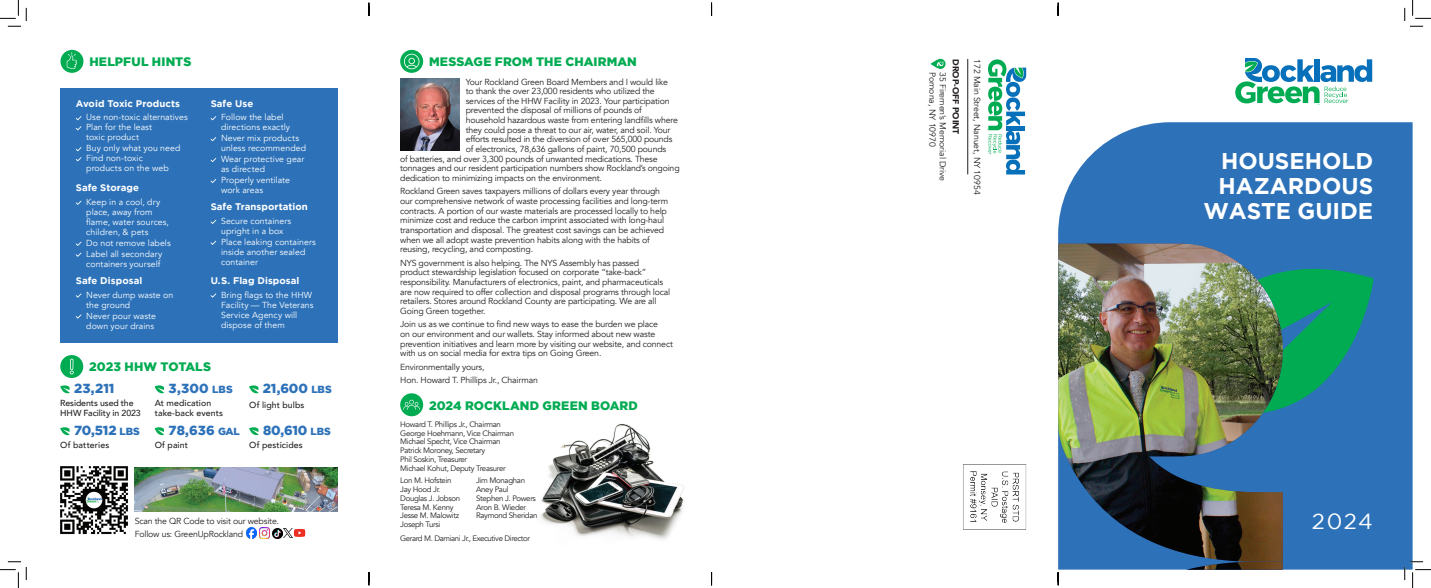
<style>
.page{position:relative;width:1431px;height:588px;background:#fff}
.page>*{position:absolute;margin:0;border:0;box-sizing:border-box;transform-origin:0 0}
.t1{font:700 22.75px/25.4px "Gotham";color:#fff;text-align:right}
.t2{font:21.88px "Gotham";color:#fff}
.Body{font:900 13.12px "Gotham";letter-spacing:-.005em;color:#2d72b9}
.Body-2{font:900 12.25px "Gotham";letter-spacing:.005em;color:#00ab51}
.Helpful_hints{font:700 9.62px "Gotham";letter-spacing:.005em;color:#fff}
.Body-3{font:8.75px/9.6px "Avenir";letter-spacing:-.02em;color:#231f20}
.Paragraph_Style_4{font:8.75px/10.1px "Avenir";letter-spacing:.005em;color:#fff}
.Body-4{font:500 8.75px/10.3px "Avenir";letter-spacing:.005em;color:#231f20}
.t3{font:900 8.75px "Avenir";color:#231f20}
.Body-5{font:7.88px/8.8px "Avenir";letter-spacing:-.04em;color:#231f20}
.s1{font-size:10.33px}
</style>
<div class="page">
<img style="left:541px;top:424px;width:144px;height:116px">
<svg style="left:987px;top:59px;width:39px;height:115px"></svg>
<svg style="left:929px;top:58px;width:17px;height:12px"></svg>
<div style="left:929px;top:58px;width:17px;height:12px;border:1px solid #fff;border-radius:6px"></div>
<svg style="left:937px;top:62px;width:6px;height:4px"></svg>
<hr style="left:967px;top:59px;width:1px;height:115px;background:#231f20">
<div style="left:60px;top:50px;width:23px;height:23px;background:#00ab51;border-radius:50%"></div>
<svg style="left:67px;top:52px;width:10px;height:17px"></svg>
<div style="left:60px;top:89px;width:278px;height:254px;background:#2d72b9"></div>
<svg style="left:76px;top:201px;width:5px;height:4px"></svg>
<svg style="left:76px;top:242px;width:5px;height:4px"></svg>
<svg style="left:76px;top:253px;width:5px;height:4px"></svg>
<svg style="left:76px;top:294px;width:5px;height:4px"></svg>
<svg style="left:76px;top:314px;width:5px;height:5px"></svg>
<svg style="left:211px;top:158px;width:5px;height:4px"></svg>
<svg style="left:211px;top:179px;width:5px;height:4px"></svg>
<svg style="left:211px;top:220px;width:5px;height:4px"></svg>
<svg style="left:211px;top:241px;width:5px;height:4px"></svg>
<svg style="left:60px;top:385px;width:10px;height:8px"></svg>
<svg style="left:60px;top:427px;width:10px;height:8px"></svg>
<svg style="left:249px;top:385px;width:9px;height:8px"></svg>
<svg style="left:249px;top:427px;width:9px;height:8px"></svg>
<svg style="left:155px;top:385px;width:9px;height:8px"></svg>
<svg style="left:155px;top:427px;width:9px;height:8px"></svg>
<div style="left:60px;top:355px;width:23px;height:23px;background:#00ab51;border-radius:50%"></div>
<svg style="left:70px;top:359px;width:4px;height:15px"></svg>
<svg style="left:400px;top:50px;width:23px;height:23px"></svg>
<svg style="left:404px;top:54px;width:15px;height:15px"></svg>
<div style="left:1058px;top:122px;width:354px;height:448px;background:#2d72b9"></div>
<svg style="left:1283px;top:261px;width:90px;height:153px;background:#11947a"></svg>
<svg style="left:1235px;top:58px;width:137px;height:47px"></svg>
<img style="left:1058px;top:244px;width:225px;height:318px">
<img style="left:135px;top:467px;width:202px;height:45px">
<img style="left:60px;top:466px;width:68px;height:69px">
<img style="left:963px;top:464px;width:64px;height:66px">
<img style="left:400px;top:79px;width:60px;height:71px">
<div style="left:400px;top:393px;width:23px;height:23px;background:#00ab51;border-radius:50%"></div>
<svg style="left:403px;top:400px;width:17px;height:10px"></svg>
<svg style="left:1184px;top:562px;width:3px;height:8px"></svg>
<img style="left:1187px;top:562px;width:96px;height:8px">
<svg style="left:246px;top:528px;width:59px;height:10px"></svg>
<svg style="left:0;top:0;width:27px;height:27px"></svg>
<svg style="left:0;top:561px;width:27px;height:27px"></svg>
<svg style="left:1404px;top:0;width:27px;height:27px"></svg>
<svg style="left:1404px;top:561px;width:27px;height:27px"></svg>
<svg style="left:368px;top:3px;width:2px;height:13px"></svg>
<svg style="left:368px;top:572px;width:2px;height:13px"></svg>
<svg style="left:711px;top:3px;width:1px;height:13px"></svg>
<svg style="left:711px;top:572px;width:1px;height:13px"></svg>
<svg style="left:1057px;top:3px;width:2px;height:13px"></svg>
<svg style="left:1057px;top:572px;width:2px;height:13px"></svg>
<p class="Body-2" style="left:89px;top:53px;width:104px">HELPFUL HINTS</p>
<p class="Helpful_hints" style="left:76px;top:97px;width:106px">Avoid Toxic Products</p>
<p class="Paragraph_Style_4" style="left:86px;top:112px;width:103px">Use non-toxic alternatives<br>Plan for the least<br>toxic product</p>
<p class="Paragraph_Style_4" style="left:86px;top:143px;width:96px">Buy only what you need<br>Find non-toxic products on the web</p>
<p class="Helpful_hints" style="left:76px;top:182px;width:65px">Safe Storage</p>
<p class="Paragraph_Style_4" style="left:86px;top:197px;width:84px">Keep in a cool, dry place, away from flame, water sources, children, &amp; pets</p>
<p class="Paragraph_Style_4" style="left:86px;top:238px;width:86px">Do not remove labels</p>
<p class="Paragraph_Style_4" style="left:86px;top:249px;width:78px">Label all secondary containers yourself</p>
<p class="Helpful_hints" style="left:76px;top:274px;width:68px">Safe Disposal</p>
<p class="Paragraph_Style_4" style="left:86px;top:290px;width:89px">Never dump waste on the ground</p>
<p class="Paragraph_Style_4" style="left:86px;top:311px;width:71px">Never pour waste down your drains</p>
<p class="Helpful_hints" style="left:211px;top:97px;width:44px">Safe Use</p>
<p class="Paragraph_Style_4" style="left:221px;top:112px;width:71px">Follow the label directions exactly</p>
<p class="Paragraph_Style_4" style="left:221px;top:133px;width:87px">Never mix products unless recommended</p>
<p class="Paragraph_Style_4" style="left:221px;top:154px;width:85px">Wear protective gear as directed</p>
<p class="Paragraph_Style_4" style="left:221px;top:175px;width:70px">Properly ventilate work areas</p>
<p class="Helpful_hints" style="left:211px;top:201px;width:99px">Safe Transportation</p>
<p class="Paragraph_Style_4" style="left:221px;top:216px;width:72px">Secure containers upright in a box</p>
<p class="Paragraph_Style_4" style="left:221px;top:237px;width:96px">Place leaking containers inside another sealed container</p>
<p class="Helpful_hints" style="left:211px;top:274px;width:90px">U.S. Flag Disposal</p>
<p class="Paragraph_Style_4" style="left:221px;top:290px;width:94px">Bring flags to the HHW<br>Facility — The Veterans<br>Service Agency will dispose of them</p>
<p class="Body-2" style="left:89px;top:359px;width:123px">2023 HHW TOTALS</p>
<p class="Body" style="left:74px;top:380px;width:42px">23,211</p>
<p class="Body-4" style="left:60px;top:397px;width:82px">Residents used the<br>HHW Facility in 2023</p>
<p class="Body" style="left:74px;top:421px;width:67px">70,512 <span class="s1">LBS</span></p>
<p class="Body-4" style="left:60px;top:439px;width:50px">Of batteries</p>
<p class="Body" style="left:169px;top:380px;width:66px">3,300 <span class="s1">LBS</span></p>
<p class="Body-4" style="left:155px;top:397px;width:70px">At medication take-back events</p>
<p class="Body" style="left:169px;top:421px;width:73px">78,636 <span class="s1">GAL</span></p>
<p class="Body-4" style="left:155px;top:439px;width:35px">Of paint</p>
<p class="Body" style="left:263px;top:380px;width:70px">21,600 <span class="s1">LBS</span></p>
<p class="Body-4" style="left:249px;top:399px;width:57px">Of light bulbs</p>
<p class="Body" style="left:263px;top:421px;width:69px">80,610 <span class="s1">LBS</span></p>
<p class="Body-4" style="left:249px;top:439px;width:55px">Of pesticides</p>
<p class="Body-2" style="left:429px;top:53px;width:209px">MESSAGE FROM THE CHAIRMAN</p>
<p class="Body-3" style="left:466px;top:77px;width:204px">Your Rockland Green Board Members and I would like</p>
<p class="Body-3" style="left:466px;top:87px;width:190px">to thank the over 23,000 residents who utilized the</p>
<p class="Body-3" style="left:466px;top:96px;width:205px">services of the HHW Facility in 2023. Your participation</p>
<p class="Body-3" style="left:466px;top:106px;width:178px">prevented the disposal of millions of pounds of</p>
<p class="Body-3" style="left:466px;top:115px;width:214px">household hazardous waste from entering landfills where</p>
<p class="Body-3" style="left:466px;top:125px;width:206px">they could pose a threat to our air, water, and soil. Your</p>
<p class="Body-3" style="left:466px;top:135px;width:208px">efforts resulted in the diversion of over 565,000 pounds</p>
<p class="Body-3" style="left:466px;top:144px;width:202px">of electronics, 78,636 gallons of paint, 70,500 pounds</p>
<p class="Body-3" style="left:400px;top:154px;width:259px">of batteries, and over 3,300 pounds of unwanted medications. These</p>
<p class="Body-3" style="left:400px;top:164px;width:281px">tonnages and our resident participation numbers show Rockland’s ongoing</p>
<p class="Body-3" style="left:400px;top:173px;width:203px">dedication to minimizing impacts on the environment.</p>
<p class="Body-3" style="left:400px;top:187px;width:269px">Rockland Green saves taxpayers millions of dollars every year through our comprehensive network of waste processing facilities and long-term contracts. A portion of our waste materials are processed locally to help minimize cost and reduce the carbon imprint associated with long-haul transportation and disposal. The greatest cost savings can be achieved when we all adopt waste prevention habits along with the habits of reusing, recycling, and composting.</p>
<p class="Body-3" style="left:400px;top:258px;width:272px">NYS government is also helping. The NYS Assembly has passed product stewardship legislation focused on corporate “take-back” responsibility. Manufacturers of electronics, paint, and pharmaceuticals are now required to offer collection and disposal programs through local retailers. Stores around Rockland County are participating. We are all Going Green together.</p>
<p class="Body-3" style="left:400px;top:320px;width:274px">Join us as we continue to find new ways to ease the burden we place<br>on our environment and our wallets. Stay informed about new waste prevention initiatives and learn more by visiting our website, and connect with us on social media for extra tips on Going Green.</p>
<p class="Body-3" style="left:400px;top:362px;width:86px">Environmentally yours,</p>
<p class="Body-3" style="left:400px;top:376px;width:139px">Hon. Howard T. Phillips Jr., Chairman</p>
<p class="Body-2" style="left:429px;top:397px;width:210px">2024 ROCKLAND GREEN BOARD</p>
<p class="Body-5" style="left:400px;top:420px;width:115px">Howard T. Phillips Jr., Chairman<br>George Hoehmann, Vice Chairman<br>Michael Specht, Vice Chairman<br>Patrick Moroney, Secretary<br>Phil Soskin, Treasurer<br>Michael Kohut, Deputy Treasurer</p>
<p class="t3" style="left:963px;top:59px;width:77px;rotate:90deg">DROP-OFF POINT</p>
<p class="Body-3" style="left:937px;top:72px;width:76px;rotate:90deg">Pomona, NY 10970</p>
<p class="Body-3" style="left:947px;top:72px;width:111px;rotate:90deg">35 Firemen’s Memorial Drive</p>
<p class="Body-3" style="left:982px;top:59px;width:137px;rotate:90deg">172 Main Street, Nanuet, NY 10954</p>
<p class="t1" style="left:1203px;top:148px;width:171px">HOUSEHOLD<br>HAZARDOUS<br>WASTE GUIDE</p>
<p class="Body-5" style="left:400px;top:476px;width:62px">Lon M. Hofstein<br>Jay Hood Jr.<br>Douglas J. Jobson<br>Teresa M. Kenny<br>Jesse M. Malowitz<br>Joseph Tursi</p>
<p class="Body-5" style="left:476px;top:476px;width:63px">Jim Monaghan<br>Aney Paul<br>Stephen J. Powers<br>Aron B. Wieder<br>Raymond Sheridan</p>
<p class="Body-3" style="left:135px;top:517px;width:146px">Scan the QR Code to visit our website.</p>
<p class="t2" style="left:1312px;top:507px;width:62px">2024</p>
<p class="Body-3" style="left:135px;top:529px;width:110px">Follow us: GreenUpRockland</p>
<p class="Body-5" style="left:400px;top:534px;width:131px">Gerard M. Damiani Jr., Executive Director</p>
</div>
